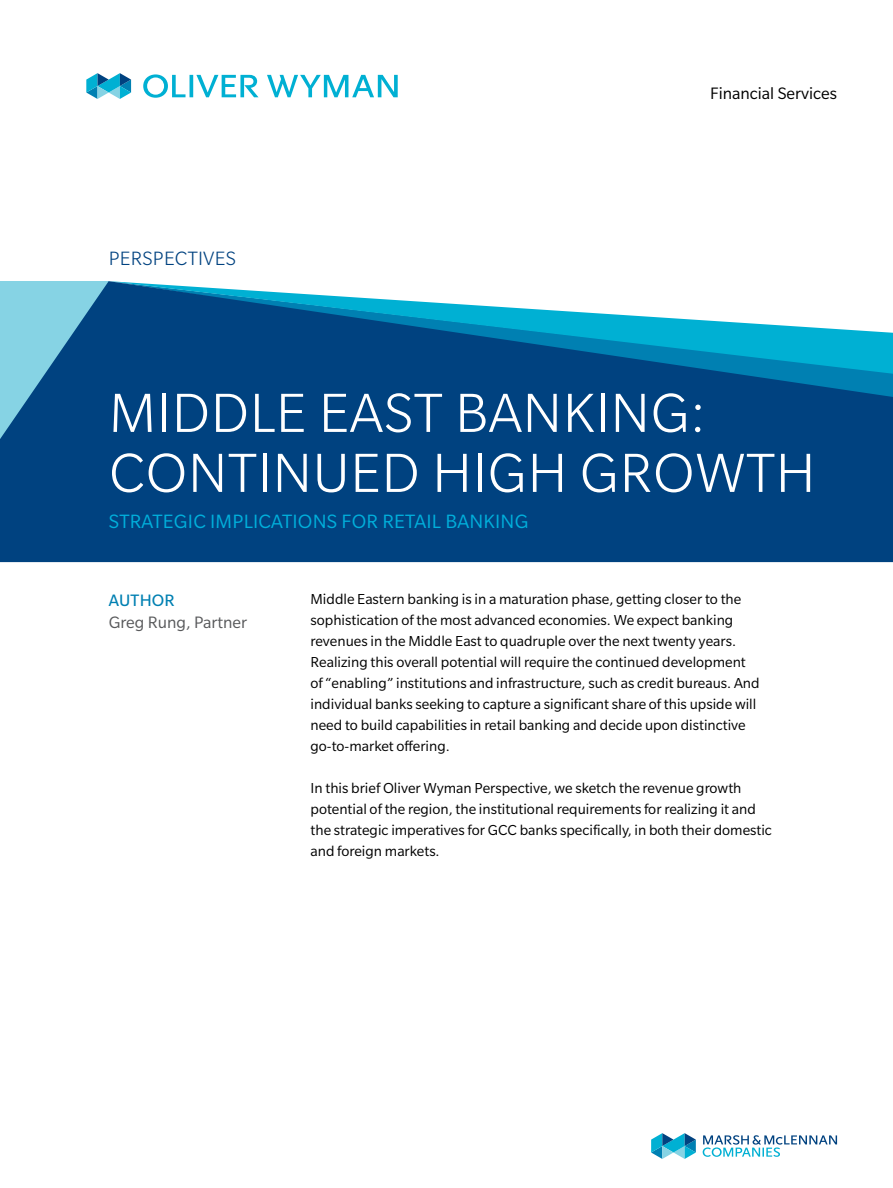
<style>
.page{position:relative;width:893px;height:1188px;background:#fff}
.page>*{position:absolute;margin:0;border:0;box-sizing:border-box;transform-origin:0 0}
.t1{font:300 60px/60px "Slate Pro";letter-spacing:.01em;color:#fff}
.t2{font:21px "Slate Pro";letter-spacing:.01em;color:#00afdb}
.t3{font:300 21px "Slate Pro";letter-spacing:.01em;color:#004280}
.t4{font:18px "Slate Pro";color:#000}
.t5{font:18px "Slate Pro";color:#58595b}
.t6{font:18px "Slate Pro";letter-spacing:.01em;color:#0080b2}
.t7{font:15.75px/21px "Slate Pro";color:#000}
</style>
<div class="page">
<svg style="left:267px;top:75px;width:131px;height:22px"></svg>
<svg style="left:143px;top:74px;width:116px;height:24px"></svg>
<svg style="left:86px;top:73px;width:45px;height:26px"></svg>
<svg style="left:703px;top:1135px;width:134px;height:22px"></svg>
<svg style="left:651px;top:1133px;width:45px;height:26px"></svg>
<svg style="left:0;top:281px;width:893px;height:281px;background:#195f94"></svg>
<h2 class="t3" style="left:109px;top:247px;width:129px">PERSPECTIVES</h2>
<p class="t4" style="left:710px;top:84px;width:128px">Financial Services</p>
<h1 class="t1" style="left:109px;top:383px;width:708px">MIDDLE EAST BANKING:<br>CONTINUED HIGH GROWTH</h1>
<h2 class="t2" style="left:109px;top:510px;width:66px">Strategic</h2>
<h2 class="t2" style="left:210px;top:510px;width:144px">implicationsfor</h2>
<h2 class="t2" style="left:382px;top:510px;width:145px">retai l banki ng</h2>
<p class="t6" style="left:109px;top:591px;width:68px">AUTHOR</p>
<p class="t5" style="left:109px;top:613px;width:140px">Greg Rung, Partner</p>
<p class="t7" style="left:310px;top:589px;width:451px">Middle Eastern banking is in a maturation phase, getting closer to the sophistication of the most advanced economies. We expect banking revenues in the Middle East to quadruple over the next twenty years.<br>Realizing this overall potential will require the continued development of “enabling” institutions and infrastructure, such as credit bureaus. And individual banks seeking to capture a significant share of this upside will need to build capabilities in retail banking and decide upon distinctive go-to-market offering.</p>
<p class="t7" style="left:310px;top:778px;width:463px">In this brief Oliver Wyman Perspective, we sketch the revenue growth potential of the region, the institutional requirements for realizing it and the strategic imperatives for GCC banks specifically, in both their domestic and foreign markets.</p>
</div>
